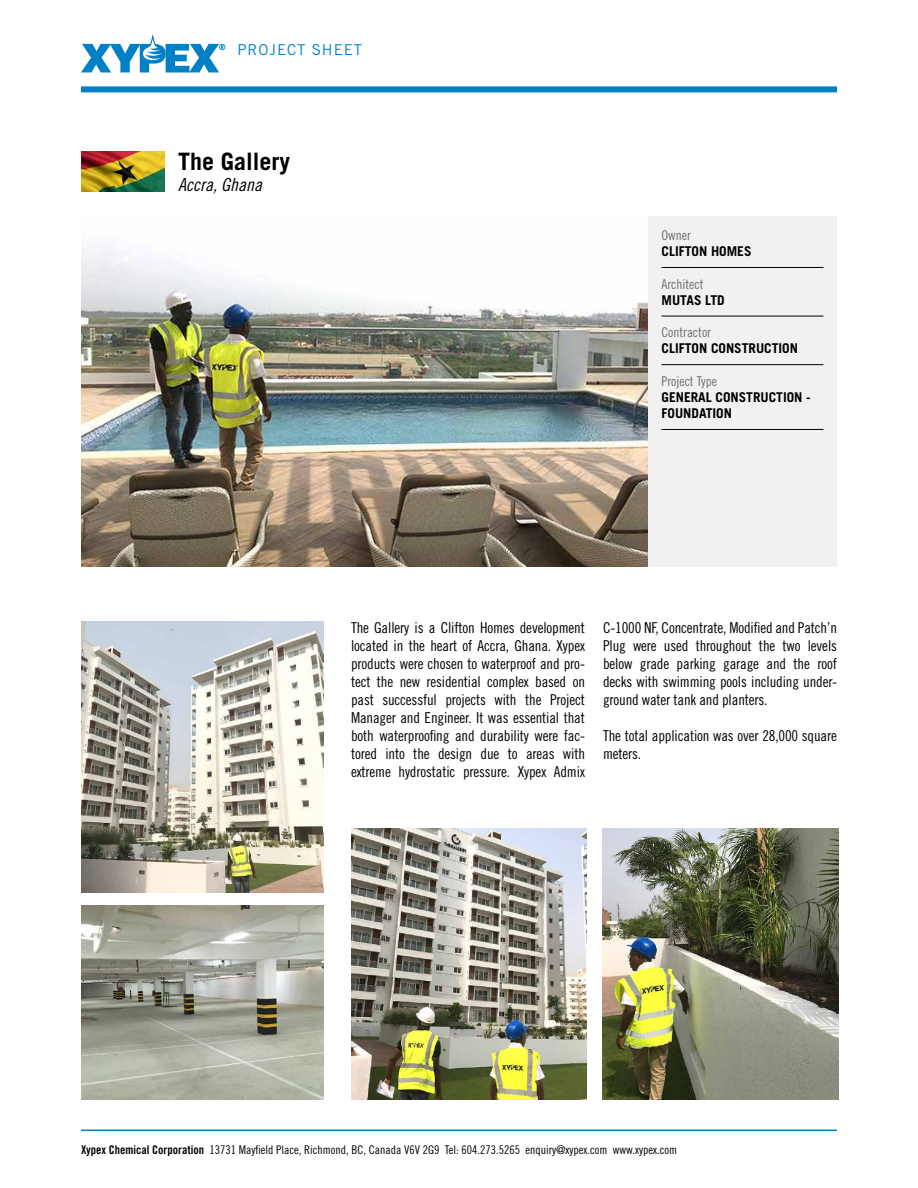
<style>
.page{position:relative;width:918px;height:1188px;background:#fff}
.page>*{position:absolute;margin:0;border:0;box-sizing:border-box;transform-origin:0 0}
.t1{font:700 24px "Trade Gothic";color:#000}
.t2{font:18px "Trade Gothic Cond Eighteen Obl";color:#000}
.t3{font:15px/18px "Trade Gothic Cond Eighteen";letter-spacing:-.01em;color:#000;text-align:justify}
.t4{font:15px "Trade Gothic";letter-spacing:.06em;color:#0081c6}
.t5{font:700 13.5px/16.2px "Trade Gothic";color:#000}
.t6{font:13.5px "Trade Gothic Cond Eighteen";color:#6d6e71}
.t7{font:12px "Trade Gothic Cond Eighteen";color:#000}
.s1{font-family:"Trade Gothic Bold Cond Twenty"}
</style>
<div class="page">
<svg style="left:81px;top:34px;width:144px;height:38px"></svg>
<div style="left:81px;top:86px;width:756px;height:6px;background:#0081c6"></div>
<hr style="left:81px;top:1130px;width:756px;height:1px;background:#0081c6">
<img style="left:81px;top:151px;width:83px;height:40px">
<img style="left:81px;top:247px;width:567px;height:320px">
<div style="left:648px;top:216px;width:189px;height:351px;background:#f1f1f2"></div>
<hr style="left:662px;top:267px;width:162px;height:1px;background:#000">
<hr style="left:662px;top:316px;width:162px;height:1px;background:#000">
<hr style="left:662px;top:364px;width:162px;height:1px;background:#000">
<hr style="left:662px;top:429px;width:162px;height:1px;background:#000">
<img style="left:81px;top:621px;width:243px;height:271px">
<img style="left:351px;top:828px;width:235px;height:272px">
<img style="left:603px;top:828px;width:235px;height:272px">
<img style="left:81px;top:905px;width:243px;height:194px">
<p class="t4" style="left:238px;top:40px;width:126px">PROJECT SHEET</p>
<h1 class="t1" style="left:178px;top:146px;width:114px">The Gallery</h1>
<p class="t2" style="left:178px;top:174px;width:85px">Accra, Ghana</p>
<p class="t6" style="left:662px;top:227px;width:31px">Owner</p>
<p class="t5" style="left:662px;top:243px;width:92px">CLIFTON HOMES</p>
<p class="t6" style="left:662px;top:276px;width:43px">Architect</p>
<p class="t5" style="left:662px;top:292px;width:65px">MUTAS LTD</p>
<p class="t6" style="left:662px;top:324px;width:51px">Contractor</p>
<p class="t5" style="left:662px;top:340px;width:138px">CLIFTON CONSTRUCTION</p>
<p class="t6" style="left:662px;top:373px;width:57px">Project Type</p>
<p class="t5" style="left:662px;top:389px;width:151px">GENERAL CONSTRUCTION -<br>FOUNDATION</p>
<p class="t3" style="left:351px;top:618px;width:236px">The Gallery is a Clifton Homes development located in the heart of Accra, Ghana. Xypex products were chosen to waterproof and pro&shy;tect the new residential complex based on past successful projects with the Project Manager and Engineer. It was essential that both waterproofing and durability were fac&shy;tored into the design due to areas with extreme hydrostatic pressure. Xypex Admix</p>
<p class="t3" style="left:603px;top:618px;width:236px">C-1000 NF, Concentrate, Modified and Patch’n Plug were used throughout the two levels below grade parking garage and the roof decks with swimming pools including under&shy;ground water tank and planters.</p>
<p class="t3" style="left:603px;top:726px;width:235px">The total application was over 28,000 square meters.</p>
<p class="t7" style="left:81px;top:1143px;width:598px"><span class="s1">Xypex Chemical Corporation</span> 13731 Mayfield Place, Richmond, BC, Canada V6V 2G9 Tel: 604.273.5265 enquiry@xypex.com www.xypex.com</p>
</div>
